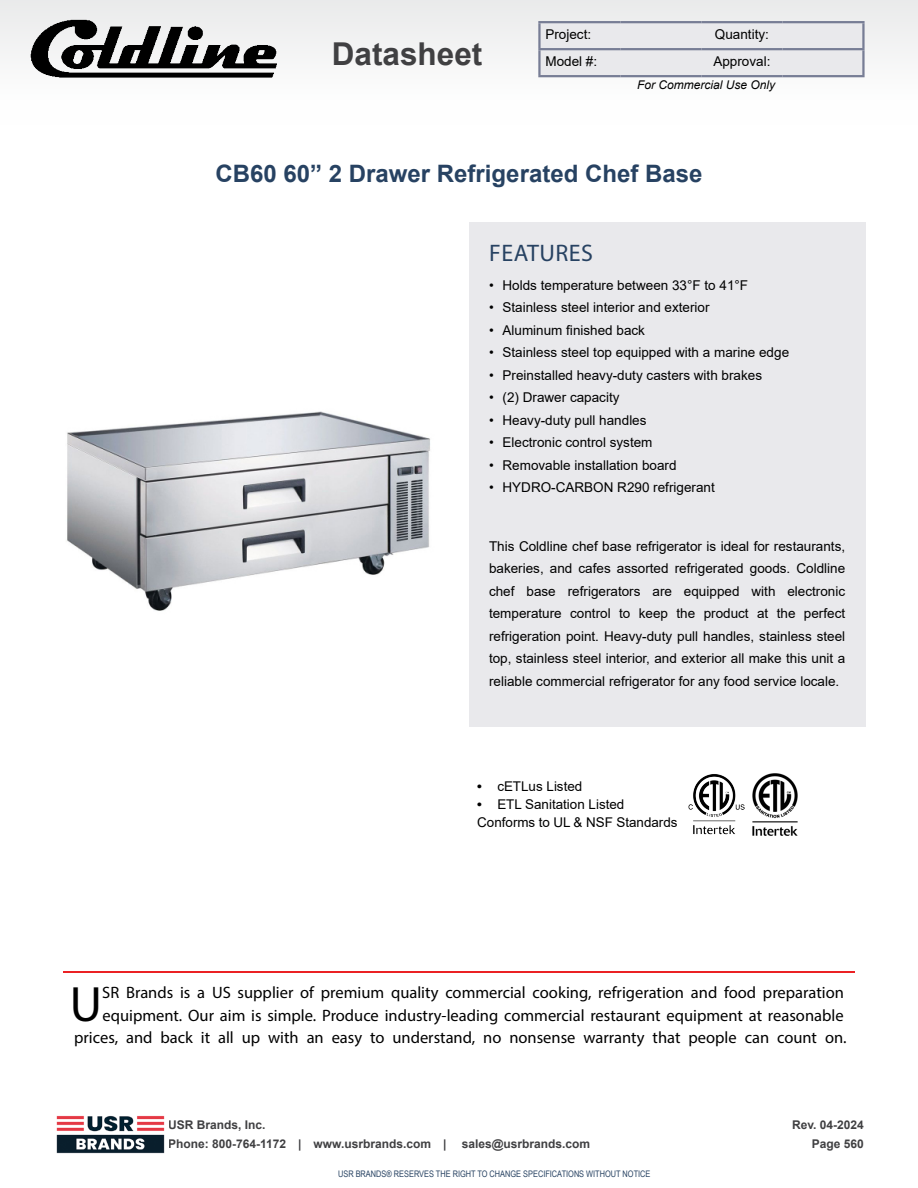
<style>
.page{position:relative;width:918px;height:1188px;background:#fff}
.page>*{position:absolute;margin:0;border:0;box-sizing:border-box;transform-origin:0 0}
.t1{font:49.95px "Myriad Pro";color:#000}
.t2{font:700 31.5px "Arial";color:#404042}
.t3{font:700 24px "Arial";color:#274262}
.t4{font:24px "Myriad Pro";letter-spacing:.02em;color:#274262}
.t5{font:16.5px/22.5px "Myriad Pro";color:#000;text-align:right}
.t6{font:13.5px/22.5px "Arial";color:#000;text-align:justify}
.t7{font:13.35px/17.9px "Arial";color:#000}
.t8{font:700 12px/19.5px "Arial";color:#404042}
.t9{font:italic 12px "Arial";color:#000}
.t10{font:9px "Arial Narrow";color:#274262}
.s1{font-weight:700}
</style>
<div class="page">
<hr style="left:63px;top:972px;width:792px;height:1px;background:#eb2124">
<img style="left:688px;top:774px;width:57px;height:61px">
<img style="left:752px;top:773px;width:46px;height:62px">
<div style="left:469px;top:222px;width:397px;height:505px;background:#e9e9ec"></div>
<img style="left:67px;top:411px;width:363px;height:200px">
<img style="left:56px;top:1115px;width:109px;height:39px">
<div style="left:0;top:0;width:918px;height:124px;background:linear-gradient(to right,#f7f7f7,#f7f7f7)"></div>
<div style="left:541px;top:23px;width:321px;height:52px;background:#e9e9ec"></div>
<hr style="left:538px;top:21px;width:82px;height:2px;background:#777d95">
<hr style="left:538px;top:23px;width:3px;height:25px;background:#777d95">
<hr style="left:620px;top:21px;width:81px;height:2px;background:#777d95">
<hr style="left:701px;top:21px;width:81px;height:2px;background:#777d95">
<hr style="left:782px;top:21px;width:83px;height:2px;background:#777d95">
<hr style="left:862px;top:23px;width:3px;height:25px;background:#777d95">
<hr style="left:538px;top:48px;width:82px;height:2px;background:#777d95">
<hr style="left:538px;top:50px;width:3px;height:25px;background:#777d95">
<hr style="left:620px;top:48px;width:81px;height:2px;background:#777d95">
<hr style="left:701px;top:48px;width:81px;height:2px;background:#777d95">
<hr style="left:782px;top:48px;width:83px;height:2px;background:#777d95">
<hr style="left:862px;top:50px;width:3px;height:25px;background:#777d95">
<hr style="left:538px;top:75px;width:82px;height:2px;background:#777d95">
<hr style="left:620px;top:75px;width:81px;height:2px;background:#777d95">
<hr style="left:701px;top:75px;width:81px;height:2px;background:#777d95">
<hr style="left:782px;top:75px;width:83px;height:2px;background:#777d95">
<img style="left:31px;top:20px;width:245px;height:58px">
<h2 class="t2" style="left:332px;top:32px;width:152px">Datasheet</h2>
<p class="t6" style="left:545px;top:23px;width:47px">Project:</p>
<p class="t6" style="left:715px;top:23px;width:56px">Quantity:</p>
<p class="t6" style="left:545px;top:50px;width:53px">Model #:</p>
<p class="t6" style="left:713px;top:50px;width:59px">Approval:</p>
<p class="t9" style="left:637px;top:77px;width:140px">For Commercial Use Only</p>
<h3 class="t3" style="left:216px;top:157px;width:488px">CB60 60” 2 Drawer Refrigerated Chef Base</h3>
<h3 class="t4" style="left:489px;top:238px;width:105px">FEATURES</h3>
<p class="t6" style="left:489px;top:274px;width:261px">• Holds temperature between 33°F to 41°F</p>
<p class="t6" style="left:489px;top:296px;width:222px">• Stainless steel interior and exterior</p>
<p class="t6" style="left:489px;top:319px;width:158px">• Aluminum finished back</p>
<p class="t6" style="left:489px;top:341px;width:302px">• Stainless steel top equipped with a marine edge</p>
<p class="t6" style="left:489px;top:364px;width:275px">• Preinstalled heavy-duty casters with brakes</p>
<p class="t6" style="left:489px;top:386px;width:132px">• (2) Drawer capacity</p>
<p class="t6" style="left:489px;top:409px;width:159px">• Heavy-duty pull handles</p>
<p class="t6" style="left:489px;top:431px;width:165px">• Electronic control system</p>
<p class="t6" style="left:489px;top:454px;width:189px">• Removable installation board</p>
<p class="t6" style="left:489px;top:476px;width:227px">• HYDRO-CARBON R290 refrigerant</p>
<p class="t6" style="left:489px;top:535px;width:358px">This Coldline chef base refrigerator is ideal for restaurants, bakeries, and cafes assorted refrigerated goods. Coldline chef base refrigerators are equipped with electronic temperature control to keep the product at the perfect refrigeration point. Heavy-duty pull handles, stainless steel top, stainless steel interior, and exterior all make this unit a reliable commercial refrigerator for any food service locale.</p>
<p class="t7" style="left:477px;top:778px;width:107px"><span class="s1">•</span> cETLus Listed</p>
<p class="t7" style="left:477px;top:795px;width:202px"><span class="s1">•</span> ETL Sanitation Listed<br>Conforms to UL &amp; NSF Standards</p>
<p class="t5" style="left:74px;top:981px;width:774px">SR Brands is a US supplier of premium quality commercial cooking, refrigeration and food preparation equipment. Our aim is simple. Produce industry-leading commercial restaurant equipment at reasonable prices, and back it all up with an easy to understand, no nonsense warranty that people can count on.</p>
<h1 class="t1" style="left:70px;top:973px;width:34px">U</h1>
<p class="t8" style="left:168px;top:1115px;width:280px">USR Brands, Inc.<br>Phone: 800-764-1172 | www.usrbrands.com |</p>
<p class="t8" style="left:462px;top:1134px;width:130px">sales@usrbrands.com</p>
<p class="t10" style="left:338px;top:1167px;width:314px">USR BRANDS® RESERVES THE RIGHT TO CHANGE SPECIFICATIONS WITHOUT NOTICE</p>
<p class="t8" style="left:792px;top:1115px;width:73px;text-align:right">Rev. 04-2024<br>Page 560</p>
</div>
